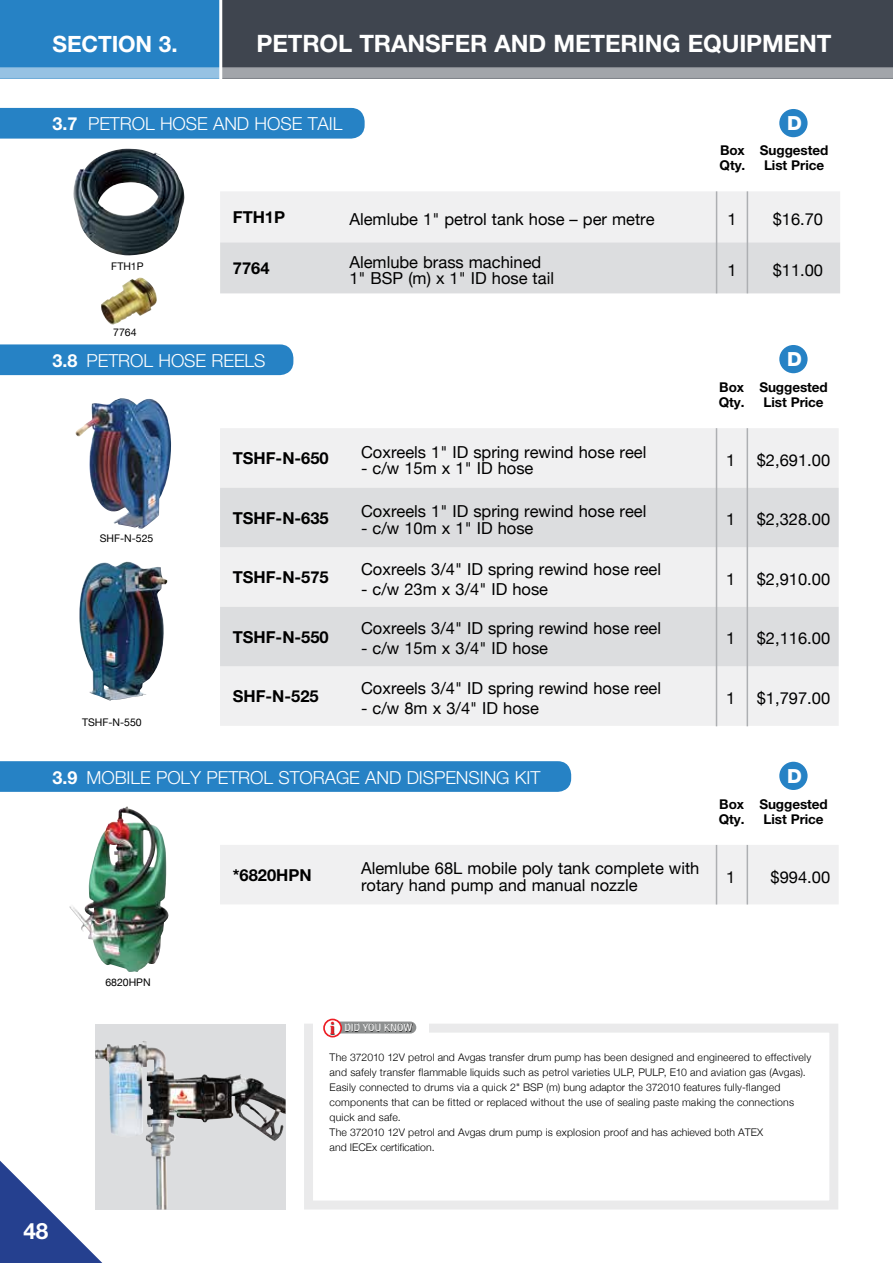
<style>
.page{position:relative;width:893px;height:1263px;background:#fff}
.page>*{position:absolute;margin:0;border:0;box-sizing:border-box;transform-origin:0 0}
.t1{font:700 24px "Helvetica Neue CE";letter-spacing:-.005em;color:#fff}
.t2{font:700 22.5px "Helvetica Neue CE";letter-spacing:-.005em;color:#fff}
.t3{font:800 19.5px "Helvetica Neue CE";color:#fff}
.t4{font:300 18px "Helvetica Neue CE";letter-spacing:-.005em;color:#fff}
.t5{font:16.5px/16.5px "Helvetica Neue";color:#000}
.t6{font:700 16.5px "Helvetica Neue CE";color:#000}
.t7{font:700 13.5px/15px "Helvetica Neue CE";letter-spacing:-.005em;color:#000}
.t8{font:300 10.5px/15px "Helvetica Neue";letter-spacing:.02em;color:#000}
.t9{font:10.5px "Helvetica Neue";color:#000}
.t10{font:condensed 10.2px "Helvetica Neue LT Std";letter-spacing:.025em;color:#fff;scale:1.14 1}
.s1{font-weight:700}
.s2{font-family:"Times";font-weight:700;font-stretch:normal;font-size:17.85px;color:#ed1d24}
</style>
<div class="page">
<img style="left:75px;top:398px;width:96px;height:131px">
<div style="left:0;top:0;width:221px;height:79px;background:#2682c5"></div>
<div style="left:222px;top:0;width:671px;height:79px;background:#3f454f"></div>
<svg style="left:0;top:67px;width:893px;height:12px"></svg>
<hr style="left:219px;top:0;width:3px;height:98px;background:#fff">
<div style="left:0;top:108px;width:365px;height:31px;background:#2682c5"></div>
<svg style="left:220px;top:191px;width:620px;height:102px"></svg>
<hr style="left:747px;top:191px;width:1px;height:102px;background:#adafb2">
<hr style="left:716px;top:191px;width:1px;height:102px;background:#adafb2">
<img style="left:73px;top:149px;width:112px;height:107px">
<img style="left:101px;top:278px;width:56px;height:47px">
<img style="left:79px;top:561px;width:88px;height:140px">
<div style="left:304px;top:1024px;width:534px;height:185px;border:9px solid #dcdddf"></div>
<div style="left:313px;top:1015px;width:116px;height:25px;background:#fff"></div>
<svg style="left:339px;top:1021px;width:77px;height:12px"></svg>
<div style="left:323px;top:1019px;width:19px;height:18px;border:2px solid #ed1d24;border-radius:50%"></div>
<img style="left:330px;top:1019px;width:6px;height:19px">
<img style="left:344px;top:1022px;width:69px;height:12px">
<svg style="left:95px;top:1024px;width:191px;height:185px;fill:#dcdddf"></svg>
<img style="left:95px;top:1043px;width:105px;height:166px">
<img style="left:69px;top:806px;width:100px;height:166px">
<div style="left:0;top:761px;width:571px;height:31px;background:#2682c5"></div>
<div style="left:220px;top:845px;width:619px;height:59px;background:#f0f0f1"></div>
<hr style="left:747px;top:845px;width:1px;height:59px;background:#adafb2">
<hr style="left:716px;top:845px;width:1px;height:59px;background:#adafb2">
<div style="left:779px;top:762px;width:29px;height:28px;background:#2682c5;border-radius:50%"></div>
<div style="left:0;top:344px;width:293px;height:31px;background:#2682c5"></div>
<div style="left:220px;top:428px;width:619px;height:298px;background:#f0f0f1"></div>
<svg style="left:220px;top:488px;width:619px;height:178px;fill:#dcdddf"></svg>
<hr style="left:747px;top:428px;width:1px;height:298px;background:#adafb2">
<hr style="left:716px;top:428px;width:1px;height:298px;background:#adafb2">
<div style="left:779px;top:109px;width:29px;height:28px;background:#2682c5;border-radius:50%"></div>
<div style="left:779px;top:345px;width:29px;height:28px;background:#2682c5;border-radius:50%"></div>
<svg style="left:0;top:1139px;width:123px;height:124px"></svg>
<h2 class="t2" style="left:53px;top:30px;width:127px">SECTION 3.</h2>
<h1 class="t1" style="left:256px;top:29px;width:577px">PETROL TRANSFER AND METERING EQUIPMENT</h1>
<p class="t4" style="left:53px;top:113px;width:291px"><span class="s1">3.7</span> PETROL HOSE AND HOSE TAIL</p>
<p class="t3" style="left:787px;top:111px;width:16px">D</p>
<p class="t7" style="left:719px;top:143px;width:27px">Box<br>Qty.</p>
<p class="t7" style="left:760px;top:143px;width:70px;text-align:center">Suggested<br>List Price</p>
<p class="t9" style="left:111px;top:260px;width:34px">FTH1P</p>
<p class="t9" style="left:113px;top:326px;width:25px">7764</p>
<p class="t6" style="left:233px;top:207px;width:54px">FTH1P</p>
<p class="t5" style="left:349px;top:210px;width:307px">Alemlube 1" petrol tank hose – per metre</p>
<p class="t5" style="left:728px;top:210px;width:11px">1</p>
<p class="t5" style="left:773px;top:210px;width:52px">$16.70</p>
<p class="t6" style="left:233px;top:258px;width:38px">7764</p>
<p class="t5" style="left:349px;top:253px;width:206px">Alemlube brass machined<br>1" BSP (m) x 1" ID hose tail</p>
<p class="t5" style="left:728px;top:261px;width:11px">1</p>
<p class="t5" style="left:773px;top:261px;width:52px">$11.00</p>
<p class="t4" style="left:53px;top:350px;width:215px"><span class="s1">3.8</span> PETROL HOSE REELS</p>
<p class="t9" style="left:100px;top:532px;width:55px">SHF-N-525</p>
<p class="t9" style="left:82px;top:716px;width:61px">TSHF-N-550</p>
<p class="t6" style="left:233px;top:448px;width:97px">TSHF-N-650</p>
<p class="t5" style="left:361px;top:443px;width:287px">Coxreels 1" ID spring rewind hose reel</p>
<p class="t5" style="left:361px;top:460px;width:174px">- c/w 15m x 1" ID hose</p>
<p class="t6" style="left:233px;top:508px;width:97px">TSHF-N-635</p>
<p class="t5" style="left:361px;top:503px;width:287px">Coxreels 1" ID spring rewind hose reel</p>
<p class="t5" style="left:361px;top:519px;width:174px">- c/w 10m x 1" ID hose</p>
<p class="t6" style="left:233px;top:567px;width:97px">TSHF-N-575</p>
<p class="t5" style="left:361px;top:561px;width:302px">Coxreels 3/4" ID spring rewind hose reel</p>
<p class="t5" style="left:361px;top:580px;width:189px">- c/w 23m x 3/4" ID hose</p>
<p class="t6" style="left:233px;top:627px;width:97px">TSHF-N-550</p>
<p class="t5" style="left:361px;top:620px;width:302px">Coxreels 3/4" ID spring rewind hose reel</p>
<p class="t5" style="left:361px;top:640px;width:189px">- c/w 15m x 3/4" ID hose</p>
<p class="t6" style="left:233px;top:686px;width:87px">SHF-N-525</p>
<p class="t5" style="left:361px;top:680px;width:302px">Coxreels 3/4" ID spring rewind hose reel</p>
<p class="t5" style="left:361px;top:699px;width:179px">- c/w 8m x 3/4" ID hose</p>
<p class="t4" style="left:53px;top:766px;width:489px"><span class="s1">3.9</span> MOBILE POLY PETROL STORAGE AND DISPENSING KIT</p>
<p class="t3" style="left:787px;top:347px;width:16px">D</p>
<p class="t7" style="left:719px;top:380px;width:27px">Box<br>Qty.</p>
<p class="t7" style="left:759px;top:380px;width:70px;text-align:center">Suggested<br>List Price</p>
<p class="t5" style="left:726px;top:451px;width:11px">1</p>
<p class="t5" style="left:757px;top:451px;width:75px">$2,691.00</p>
<p class="t5" style="left:726px;top:511px;width:11px">1</p>
<p class="t5" style="left:757px;top:511px;width:75px">$2,328.00</p>
<p class="t5" style="left:726px;top:570px;width:11px">1</p>
<p class="t5" style="left:757px;top:570px;width:75px">$2,910.00</p>
<p class="t5" style="left:726px;top:630px;width:11px">1</p>
<p class="t5" style="left:757px;top:630px;width:75px">$2,116.00</p>
<p class="t5" style="left:726px;top:689px;width:11px">1</p>
<p class="t5" style="left:757px;top:689px;width:75px">$1,797.00</p>
<p class="t3" style="left:787px;top:764px;width:16px">D</p>
<p class="t7" style="left:719px;top:796px;width:27px">Box<br>Qty.</p>
<p class="t7" style="left:759px;top:796px;width:70px;text-align:center">Suggested<br>List Price</p>
<p class="t9" style="left:105px;top:975px;width:47px">6820HPN</p>
<h2 class="t2" style="left:24px;top:1217px;width:26px">48</h2>
<p class="t6" style="left:233px;top:865px;width:80px">*6820HPN</p>
<p class="t5" style="left:361px;top:860px;width:340px">Alemlube 68L mobile poly tank complete with rotary hand pump and manual nozzle</p>
<p class="t5" style="left:726px;top:868px;width:11px">1</p>
<p class="t5" style="left:770px;top:868px;width:61px">$994.00</p>
<p class="t10" style="left:330px;top:1022px;width:74px"><span class="s2">i</span> DID YOU KNOW</p>
<p class="t8" style="left:330px;top:1049px;width:483px">The 372010 12V petrol and Avgas transfer drum pump has been designed and engineered to effectively and safely transfer flammable liquids such as petrol varieties ULP, PULP, E10 and aviation gas (Avgas).<br>Easily connected to drums via a quick 2" BSP (m) bung adaptor the 372010 features fully-flanged components that can be fitted or replaced without the use of sealing paste making the connections quick and safe.<br>The 372010 12V petrol and Avgas drum pump is explosion proof and has achieved both ATEX<br>and IECEx certification.</p>
</div>
